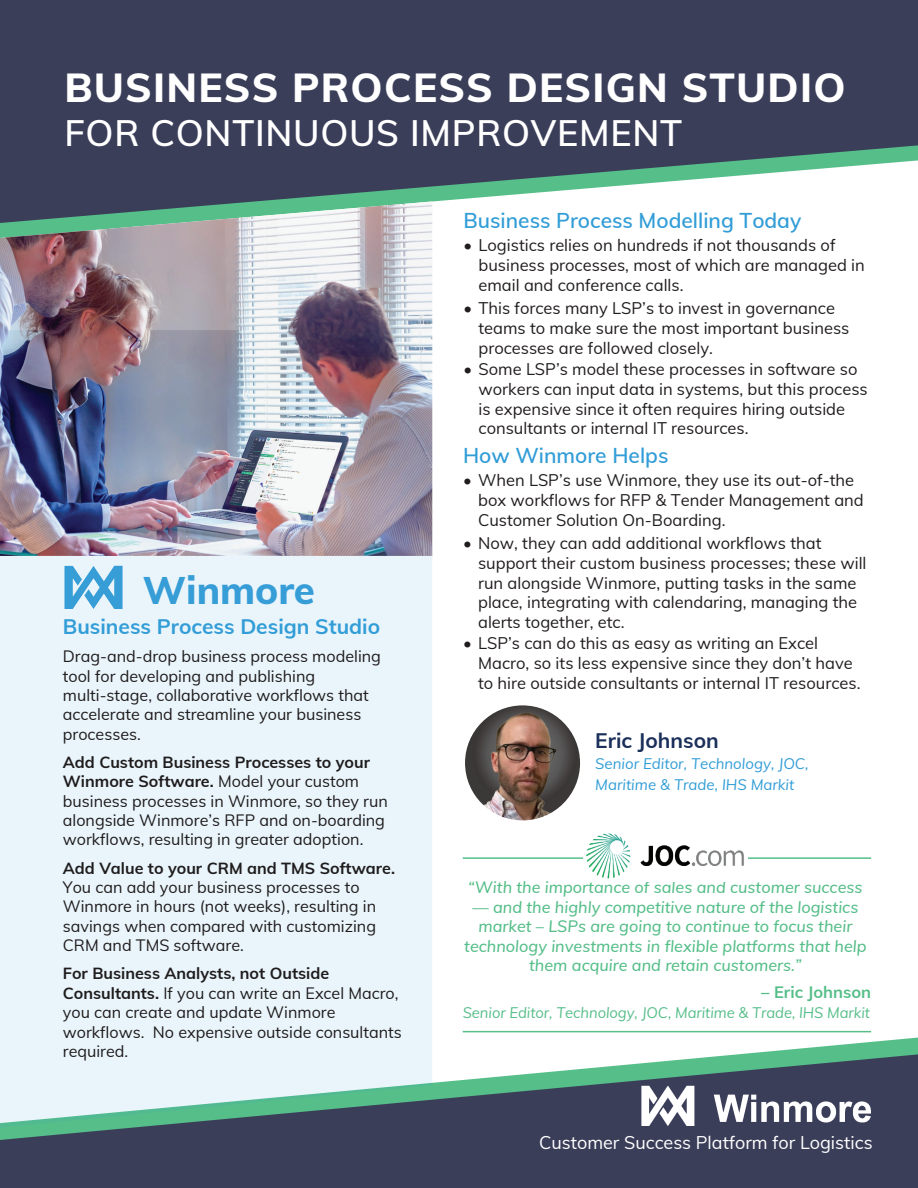
<style>
.page{position:relative;width:918px;height:1188px;background:#fff}
.page>*{position:absolute;margin:0;border:0;box-sizing:border-box;transform-origin:0 0}
.t1{font:800 40.5px "Muli";letter-spacing:.03em;color:#fff}
.t2{font:800 38.4px "Muli";color:#379dd7}
.t3{font:600 36px "Muli";letter-spacing:.02em;color:#fff}
.t4{font:600 21px "Muli";color:#329dd7}
.t5{font:700 21px "Muli";color:#329dd7}
.t6{font:700 21px "Muli";color:#1a2f5a}
.t7{font:18px "Muli";color:#fff}
.t8{font:16.5px/19.8px "Muli";color:#211d1e}
.t9{font:700 16.5px "Muli";color:#56be89}
.t10{font:16.2px/19.4px "Muli";color:#1f1c1d}
.t11{font:italic 500 16.2px/19.5px "Muli";color:#56be89;text-align:center}
.t12{font:700 16.2px "Muli";color:#1f1c1d}
.t13{font:italic 15px "Muli";letter-spacing:-.005em;color:#56be89}
.t14{font:italic 15px/21px "Muli";color:#329dd7}
.s1{font-weight:700}
</style>
<div class="page">
<div style="left:0;top:1140px;width:918px;height:48px;background:#3b3e59"></div>
<div style="left:0;top:0;width:918px;height:145px;background:#3b3e59"></div>
<svg style="left:0;top:1038px;width:918px;height:102px;fill:#3b3e59"></svg>
<svg style="left:0;top:145px;width:918px;height:87px"></svg>
<img style="left:633px;top:1085px;width:238px;height:41px">
<div style="left:0;top:556px;width:432px;height:573px;background:#eaf5fb"></div>
<hr style="left:463px;top:857px;width:408px;height:2px;background:#56be89">
<hr style="left:463px;top:1031px;width:408px;height:1px;background:#56be89">
<img style="left:583px;top:833px;width:164px;height:46px">
<img style="left:0;top:201px;width:432px;height:355px">
<img style="left:465px;top:705px;width:115px;height:115px;border-radius:58px">
<h1 class="t1" style="left:64px;top:58px;width:783px">BUSINESS PROCESS DESIGN STUDIO</h1>
<h3 class="t3" style="left:64px;top:106px;width:619px">FOR CONTINUOUS IMPROVEMENT</h3>
<h2 class="t2" style="left:143px;top:562px;width:174px">Winmore</h2>
<p class="t5" style="left:63px;top:611px;width:319px">Business Process Design Studio</p>
<p class="t10" style="left:63px;top:646px;width:320px">Drag-and-drop business process modeling tool for developing and publishing multi-stage, collaborative workflows that accelerate and streamline your business processes.</p>
<p class="t10" style="left:63px;top:752px;width:326px"><span class="s1">Add Custom Business Processes to your Winmore Software.</span> Model your custom business processes in Winmore, so they run alongside Winmore’s RFP and on-boarding workflows, resulting in greater adoption.</p>
<p class="t12" style="left:63px;top:856px;width:334px">Add Value to your CRM and TMS Software.</p>
<p class="t10" style="left:63px;top:877px;width:315px">You can add your business processes to Winmore in hours (not weeks), resulting in savings when compared with customizing CRM and TMS software.</p>
<p class="t10" style="left:63px;top:963px;width:340px"><span class="s1">For Business Analysts, not Outside Consultants.</span> If you can write an Excel Macro, you can create and update Winmore workflows. No expensive outside consultants required.</p>
<p class="t4" style="left:464px;top:205px;width:339px">Business Process Modelling Today</p>
<p class="t8" style="left:478px;top:235px;width:388px;text-indent:-15px">• Logistics relies on hundreds if not thousands of business processes, most of which are managed in email and conference calls.</p>
<p class="t8" style="left:478px;top:297px;width:372px;text-indent:-15px">• This forces many LSP’s to invest in governance teams to make sure the most important business processes are followed closely.</p>
<p class="t8" style="left:478px;top:358px;width:391px;text-indent:-15px">• Some LSP’s model these processes in software so workers can input data in systems, but this process is expensive since it often requires hiring outside consultants or internal IT resources.</p>
<p class="t4" style="left:463px;top:440px;width:207px">How Winmore Helps</p>
<p class="t8" style="left:478px;top:470px;width:387px;text-indent:-15px">• When LSP’s use Winmore, they use its out-of-the box workflows for RFP &amp; Tender Management and<br>Customer Solution On-Boarding.</p>
<p class="t8" style="left:478px;top:532px;width:390px;text-indent:-15px">• Now, they can add additional workflows that support their custom business processes; these will run alongside Winmore, putting tasks in the same place, integrating with calendaring, managing the alerts together, etc.</p>
<p class="t8" style="left:478px;top:633px;width:384px;text-indent:-15px">• LSP’s can do this as easy as writing an Excel<br>Macro, so its less expensive since they don’t have to hire outside consultants or internal IT resources.</p>
<p class="t6" style="left:595px;top:725px;width:125px">Eric Johnson</p>
<p class="t14" style="left:595px;top:752px;width:215px">Senior Editor, Technology, JOC,<br>Maritime &amp; Trade, IHS Markit</p>
<p class="t11" style="left:468px;top:877px;width:396px">“With the importance of sales and customer success</p>
<p class="t11" style="left:464px;top:897px;width:404px">— and the highly competitive nature of the logistics market – LSPs are going to continue to focus their technology investments in flexible platforms that help them acquire and retain customers.”</p>
<p class="t9" style="left:761px;top:980px;width:111px">– Eric Johnson</p>
<p class="t13" style="left:463px;top:1002px;width:409px">Senior Editor, Technology, JOC, Maritime &amp; Trade, IHS Markit</p>
<p class="t7" style="left:539px;top:1129px;width:335px">Customer Success Platform for Logistics</p>
</div>
